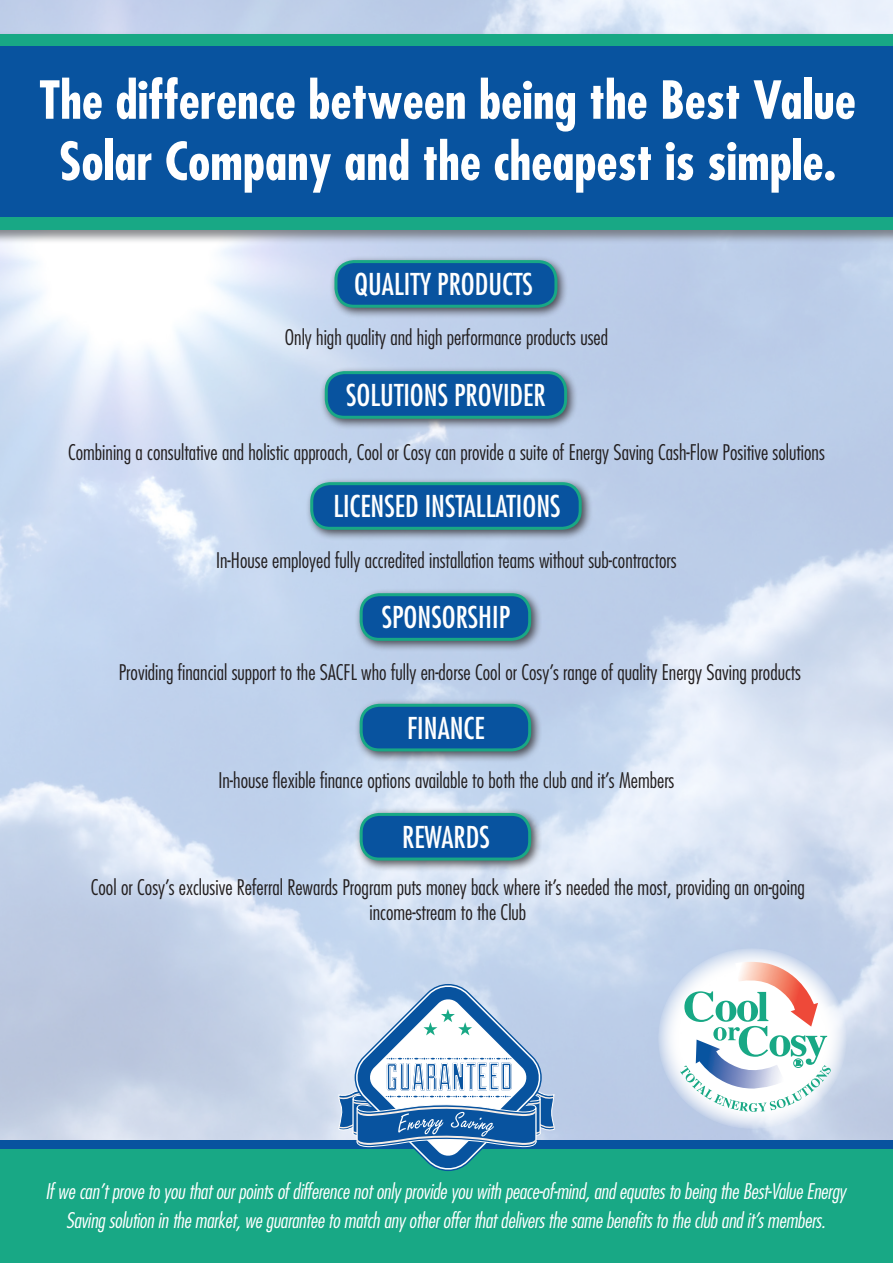
<style>
.page{position:relative;width:893px;height:1263px;background:#fff}
.page>*{position:absolute;margin:0;border:0;box-sizing:border-box;transform-origin:0 0}
.t1{font:700 condensed 51px/61.2px "Futura";color:#fff;text-align:center}
.t2{font:condensed 29.25px "Futura";color:#fff}
.t3{font:300 condensed 21px/25.2px "Futura";color:#231f20;text-align:center}
.t4{font:italic 300 condensed 21px/28.5px "Futura";letter-spacing:-.01em;color:#fff;text-align:center}
</style>
<div class="page">
<img style="left:0;top:0;width:893px;height:1141px">
<div style="left:0;top:1141px;width:893px;height:118px;background:#08539f"></div>
<div style="left:0;top:1150px;width:893px;height:113px;background:#18a885"></div>
<svg style="left:658px;top:948px;width:189px;height:181px"></svg>
<svg style="left:680px;top:962px;width:151px;height:150px"></svg>
<div style="left:0;top:32px;width:893px;height:212px;background:#63656a;opacity:.75"></div>
<div style="left:0;top:34px;width:893px;height:196px;background:#18a885"></div>
<div style="left:0;top:47px;width:893px;height:170px;background:#08539f"></div>
<div style="left:329px;top:255px;width:239px;height:64px;background:#231f20;opacity:.75"></div>
<div style="left:336px;top:262px;width:220px;height:44px;background:#08539f;border-radius:18px"></div>
<div style="left:334px;top:260px;width:223px;height:48px;border:3px solid #18a885;border-radius:18px"></div>
<div style="left:320px;top:366px;width:258px;height:64px;background:#231f20;opacity:.75"></div>
<div style="left:326px;top:373px;width:240px;height:44px;background:#08539f;border-radius:18px"></div>
<div style="left:325px;top:371px;width:242px;height:48px;border:3px solid #18a885;border-radius:18px"></div>
<div style="left:305px;top:477px;width:288px;height:64px;background:#231f20;opacity:.75"></div>
<div style="left:312px;top:484px;width:268px;height:44px;background:#08539f;border-radius:18px"></div>
<div style="left:310px;top:482px;width:272px;height:48px;border:3px solid #18a885;border-radius:18px"></div>
<div style="left:354px;top:588px;width:188px;height:64px;background:#231f20;opacity:.75"></div>
<div style="left:361px;top:595px;width:169px;height:44px;background:#08539f;border-radius:18px"></div>
<div style="left:360px;top:593px;width:171px;height:48px;border:3px solid #18a885;border-radius:18px"></div>
<div style="left:354px;top:698px;width:188px;height:65px;background:#231f20;opacity:.75"></div>
<div style="left:361px;top:705px;width:169px;height:45px;background:#08539f;border-radius:18px"></div>
<div style="left:360px;top:704px;width:171px;height:47px;border:3px solid #18a885;border-radius:18px"></div>
<div style="left:354px;top:808px;width:188px;height:64px;background:#231f20;opacity:.75"></div>
<div style="left:361px;top:814px;width:169px;height:45px;background:#08539f;border-radius:18px"></div>
<div style="left:360px;top:813px;width:171px;height:47px;border:3px solid #18a885;border-radius:18px"></div>
<svg style="left:338px;top:983px;width:216px;height:188px"></svg>
<p class="t1" style="left:39px;top:69px;width:818px">The difference between being the Best Value<br>Solar Company and the cheapest is simple.</p>
<p class="t2" style="left:354px;top:266px;width:180px">QUALITY PRODUCTS</p>
<p class="t3" style="left:285px;top:324px;width:325px">Only high quality and high performance products used</p>
<p class="t2" style="left:346px;top:377px;width:201px">SOLUTIONS PROVIDER</p>
<p class="t3" style="left:68px;top:439px;width:758px">Combining a consultative and holistic approach, Cool or Cosy can provide a suite of Energy Saving Cash-Flow Positive solutions</p>
<p class="t2" style="left:333px;top:488px;width:229px">LICENSED INSTALLATIONS</p>
<p class="t3" style="left:216px;top:547px;width:462px">In-House employed fully accredited installation teams without sub-contractors</p>
<p class="t2" style="left:382px;top:599px;width:130px">SPONSORSHIP</p>
<p class="t3" style="left:119px;top:659px;width:684px">Providing financial support to the SACFL who fully en-dorse Cool or Cosy’s range of quality Energy Saving products</p>
<p class="t2" style="left:407px;top:709px;width:79px">FINANCE</p>
<p class="t3" style="left:218px;top:767px;width:457px">In-house flexible finance options available to both the club and it’s Members</p>
<p class="t2" style="left:402px;top:818px;width:89px">REWARDS</p>
<p class="t3" style="left:91px;top:874px;width:716px">Cool or Cosy’s exclusive Referral Rewards Program puts money back where it’s needed the most, providing an on-going income-stream to the Club</p>
<p class="t4" style="left:45px;top:1177px;width:802px">If we can’t prove to you that our points of difference not only provide you with peace-of-mind, and equates to being the Best-Value Energy<br>Saving solution in the market, we guarantee to match any other offer that delivers the same benefits to the club and it’s members.</p>
</div>
